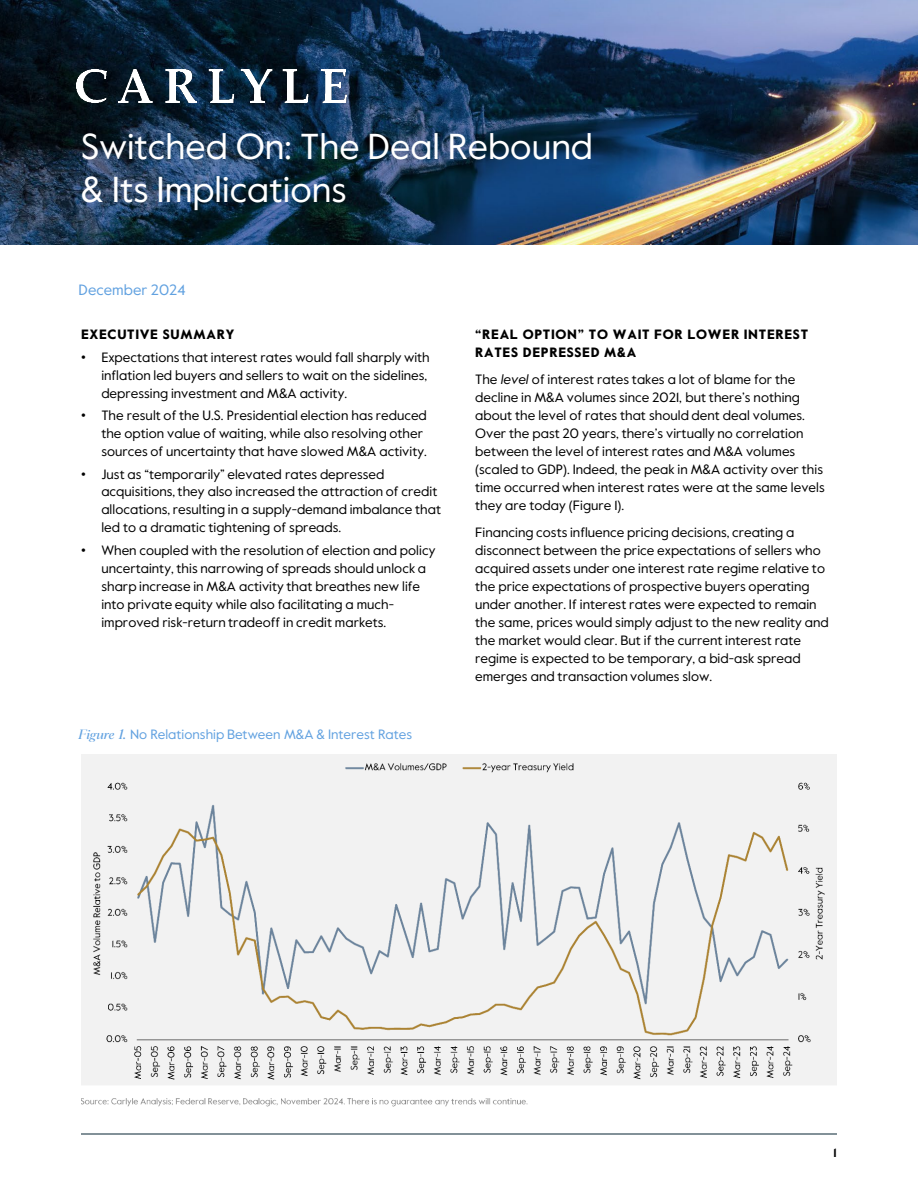
<style>
.page{position:relative;width:918px;height:1188px;background:#fff}
.page>*{position:absolute;margin:0;border:0;box-sizing:border-box;transform-origin:0 0}
.t1{font:36px/43.2px "Value Sans Pro";color:#fff}
.t2{font:15px "Value Sans Pro";color:#61a1e0}
.t3{font:13.5px/18px "Value Sans Pro";color:#000}
.t4{font:900 13.5px/18px "Value Sans Pro";letter-spacing:.055em;color:#000}
.t5{font:13.5px "Value Sans Pro";color:#61a1e0}
.t6{font:700 12px "Value Sans Pro";color:#000}
.s1{font-family:"Arial"}
.s2{font-family:"Fortescue Pro Display";font-style:italic}
.s3{font-style:italic}
</style>
<div class="page">
<img style="left:0;top:0;width:918px;height:244px">
<img style="left:76px;top:69px;width:270px;height:34px">
<hr style="left:81px;top:1134px;width:756px;height:1px;background:#072533">
<img style="left:81px;top:754px;width:756px;height:353px">
<h1 class="t1" style="left:81px;top:126px;width:514px">Switched On: The Deal Rebound &amp; Its Implications</h1>
<p class="t2" style="left:79px;top:281px;width:109px">December 2024</p>
<p class="t4" style="left:81px;top:326px;width:155px">EXECUTIVE SUMMARY</p>
<p class="t3" style="left:101px;top:348px;width:330px;text-indent:-20px"><span class="s1">•</span> Expectations that interest rates would fall sharply with inflation led buyers and sellers to wait on the sidelines, depressing investment and M&amp;A activity.</p>
<p class="t3" style="left:101px;top:407px;width:327px;text-indent:-20px"><span class="s1">•</span> The result of the U.S. Presidential election has reduced the option value of waiting, while also resolving other sources of uncertainty that have slowed M&amp;A activity.</p>
<p class="t3" style="left:101px;top:465px;width:341px;text-indent:-20px"><span class="s1">•</span> Just as “temporarily” elevated rates depressed acquisitions, they also increased the attraction of credit allocations, resulting in a supply-demand imbalance that led to a dramatic tightening of spreads.</p>
<p class="t3" style="left:101px;top:541px;width:336px;text-indent:-20px"><span class="s1">•</span> When coupled with the resolution of election and policy uncertainty, this narrowing of spreads should unlock a sharp increase in M&amp;A activity that breathes new life into private equity while also facilitating a much&shy;improved risk-return tradeoff in credit markets.</p>
<p class="t5" style="left:79px;top:726px;width:335px"><span class="s2">Figure 1.</span> No Relationship Between M&amp;A &amp; Interest Rates</p>
<p class="t4" style="left:475px;top:326px;width:334px">“REAL OPTION” TO WAIT FOR LOWER INTEREST<br>RATES DEPRESSED M&amp;A</p>
<p class="t3" style="left:475px;top:371px;width:351px">The <span class="s3">level</span> of interest rates takes a lot of blame for the decline in M&amp;A volumes since 2021, but there’s nothing about the level of rates that should dent deal volumes.<br>Over the past 20 years, there’s virtually no correlation between the level of interest rates and M&amp;A volumes (scaled to GDP). Indeed, the peak in M&amp;A activity over this time occurred when interest rates were at the same levels they are today (Figure 1).</p>
<p class="t3" style="left:475px;top:523px;width:355px">Financing costs influence pricing decisions, creating a disconnect between the price expectations of sellers who acquired assets under one interest rate regime relative to the price expectations of prospective buyers operating under another. If interest rates were expected to remain the same, prices would simply adjust to the new reality and the market would clear. But if the current interest rate regime is expected to be temporary, a bid-ask spread emerges and transaction volumes slow.</p>
<p class="t6" style="left:834px;top:1145px;width:5px">1</p>
</div>
